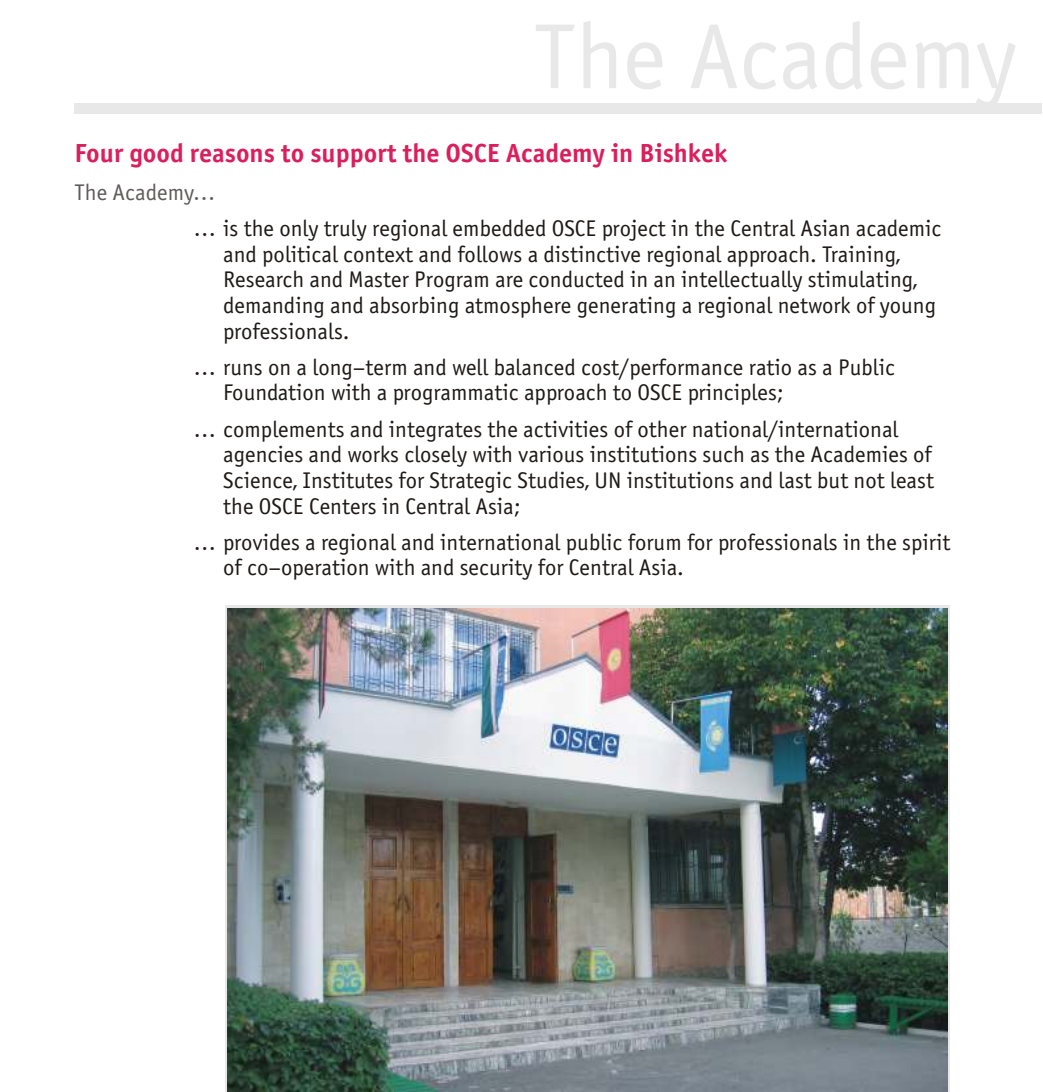
<style>
.page{position:relative;width:1043px;height:1092px;background:#fff}
.page>*{position:absolute;margin:0;border:0;box-sizing:border-box;transform-origin:0 0}
.t1{font:92.75px "Officina Sans CTT";letter-spacing:-.005em;color:#e8e8e8}
.t2{font:700 26.25px "Officina Sans CTT";color:#db1f5c}
.t3{font:22.75px/25.7px "Officina Sans CTT";color:#1f1a17}
.t4{font:22.75px "Officina Sans CTT";color:#615c5c}
</style>
<div class="page">
<div style="left:74px;top:103px;width:968px;height:11px;background:#e8e8e8"></div>
<img style="left:228px;top:608px;width:719px;height:484px">
<h1 class="t1" style="left:534px;top:25px;width:485px">The Academy</h1>
<p class="t2" style="left:74px;top:144px;width:655px">Four good reasons to support the OSCE Academy in Bishkek</p>
<p class="t4" style="left:74px;top:184px;width:143px">The Academy…</p>
<p class="t3" style="left:223px;top:218px;width:720px;text-indent:-30px">… is the only truly regional embedded OSCE project in the Central Asian academic and political context and follows a distinctive regional approach. Training, Research and Master Program are conducted in an intellectually stimulating, demanding and absorbing atmosphere generating a regional network of young professionals.</p>
<p class="t3" style="left:223px;top:356px;width:673px;text-indent:-30px">… runs on a long–term and well balanced cost/performance ratio as a Public<br>Foundation with a programmatic approach to OSCE principles;</p>
<p class="t3" style="left:223px;top:418px;width:712px;text-indent:-30px">… complements and integrates the activities of other national/international agencies and works closely with various institutions such as the Academies of Science, Institutes for Strategic Studies, UN institutions and last but not least the OSCE Centers in Central Asia;</p>
<p class="t3" style="left:223px;top:531px;width:729px;text-indent:-30px">… provides a regional and international public forum for professionals in the spirit of co–operation with and security for Central Asia.</p>
</div>
